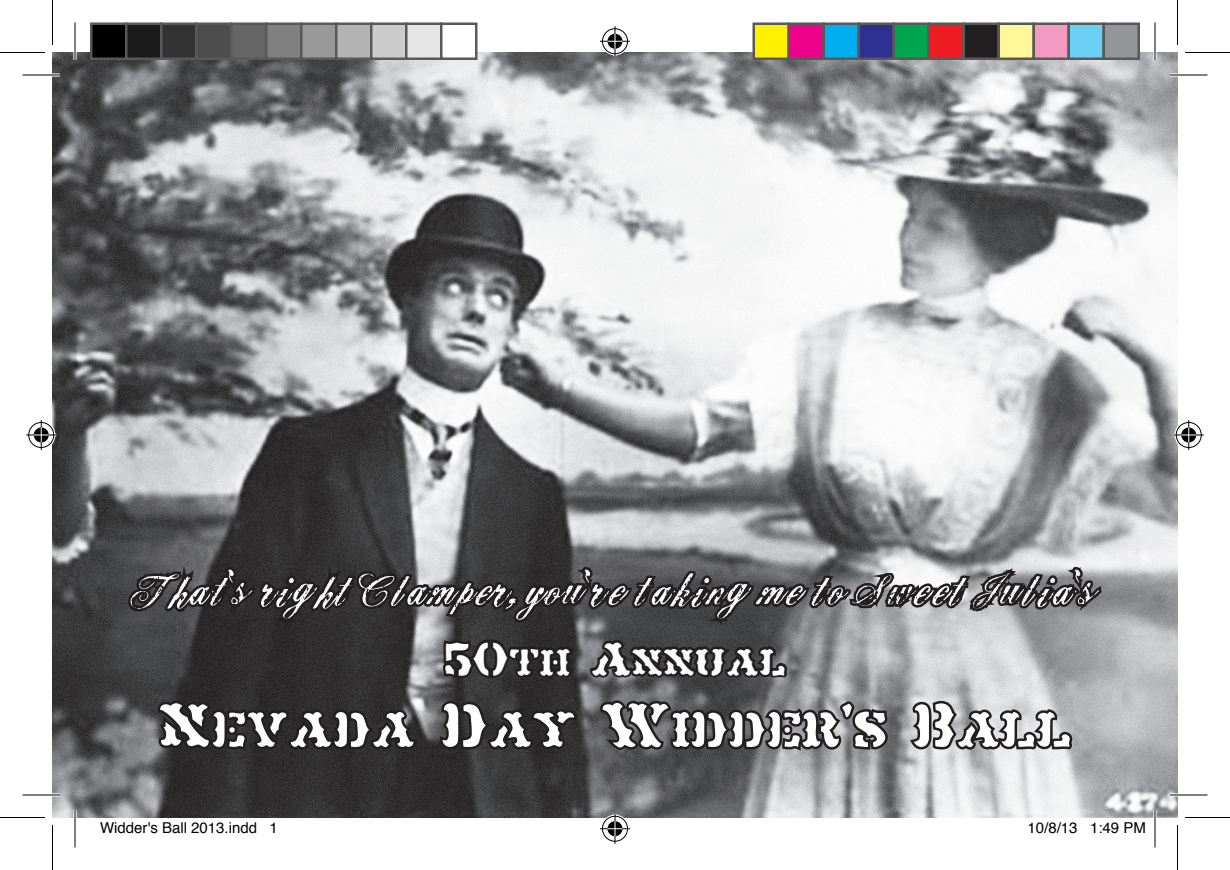
<style>
.page{position:relative;width:1230px;height:870px;background:#fff}
.page>*{position:absolute;margin:0;border:0;box-sizing:border-box;transform-origin:0 0}
.t1{font:60px "Maverick BE";color:#fff}
.t2{font:45px "Maverick BE";color:#fff}
.t3{font:15px "Helvetica";color:#000}
</style>
<div class="page">
<img style="left:52px;top:52px;width:1126px;height:766px">
<svg style="left:125px;top:499px;width:980px;height:175px;background:#7e7f81"></svg>
<svg style="left:131px;top:570px;width:968px;height:50px;background:#686668"></svg>
<svg style="left:440px;top:637px;width:136px;height:45px;background:#2d2b2c"></svg>
<svg style="left:154px;top:600px;width:266px;height:155px;background:#343334"></svg>
<svg style="left:438px;top:698px;width:142px;height:56px;background:#2e2c2d"></svg>
<svg style="left:587px;top:600px;width:304px;height:155px;background:#5b5b5d"></svg>
<svg style="left:906px;top:698px;width:170px;height:56px;background:#8c8b8d"></svg>
<svg style="left:22px;top:73px;width:38px;height:4px"></svg>
<svg style="left:1170px;top:73px;width:38px;height:4px"></svg>
<svg style="left:22px;top:793px;width:38px;height:4px"></svg>
<svg style="left:1170px;top:793px;width:38px;height:4px"></svg>
<svg style="left:73px;top:22px;width:4px;height:38px"></svg>
<svg style="left:73px;top:810px;width:4px;height:38px"></svg>
<svg style="left:1153px;top:22px;width:4px;height:38px"></svg>
<svg style="left:1153px;top:810px;width:4px;height:38px"></svg>
<hr style="left:22px;top:75px;width:38px;height:1px;background:#000">
<hr style="left:1170px;top:75px;width:38px;height:1px;background:#000">
<hr style="left:22px;top:795px;width:38px;height:1px;background:#000">
<hr style="left:1170px;top:795px;width:38px;height:1px;background:#000">
<hr style="left:75px;top:22px;width:1px;height:38px;background:#000">
<hr style="left:75px;top:810px;width:1px;height:38px;background:#000">
<hr style="left:1155px;top:22px;width:1px;height:38px;background:#000">
<hr style="left:1155px;top:810px;width:1px;height:38px;background:#000">
<hr style="left:0;top:52px;width:45px;height:1px;background:#000">
<hr style="left:1185px;top:52px;width:45px;height:1px;background:#000">
<hr style="left:0;top:817px;width:45px;height:1px;background:#000">
<hr style="left:1185px;top:817px;width:45px;height:1px;background:#000">
<hr style="left:52px;top:0;width:1px;height:45px;background:#000">
<hr style="left:52px;top:825px;width:1px;height:45px;background:#000">
<hr style="left:1177px;top:0;width:1px;height:45px;background:#000">
<hr style="left:1177px;top:825px;width:1px;height:45px;background:#000">
<div style="left:601px;top:27px;width:28px;height:28px;border:3px solid #fff;border-radius:50%"></div>
<hr style="left:600px;top:40px;width:30px;height:3px;background:#fff">
<svg style="left:613px;top:26px;width:4px;height:30px"></svg>
<div style="left:606px;top:32px;width:18px;height:18px;border:3px solid #fff;border-radius:50%"></div>
<div style="left:602px;top:28px;width:26px;height:26px;border:1px solid #000;border-radius:50%"></div>
<hr style="left:600px;top:41px;width:30px;height:1px;background:#000">
<hr style="left:615px;top:26px;width:1px;height:30px;background:#000">
<svg style="left:608px;top:34px;width:14px;height:15px"></svg>
<div style="left:601px;top:815px;width:28px;height:28px;border:3px solid #fff;border-radius:50%"></div>
<hr style="left:600px;top:827px;width:30px;height:3px;background:#fff">
<svg style="left:613px;top:814px;width:4px;height:30px"></svg>
<div style="left:606px;top:820px;width:18px;height:18px;border:3px solid #fff;border-radius:50%"></div>
<div style="left:602px;top:816px;width:26px;height:26px;border:1px solid #000;border-radius:50%"></div>
<hr style="left:600px;top:828px;width:30px;height:1px;background:#000">
<hr style="left:615px;top:814px;width:1px;height:30px;background:#000">
<svg style="left:608px;top:821px;width:14px;height:15px"></svg>
<div style="left:27px;top:421px;width:28px;height:28px;border:3px solid #fff;border-radius:50%"></div>
<svg style="left:26px;top:433px;width:30px;height:4px"></svg>
<hr style="left:40px;top:420px;width:3px;height:30px;background:#fff">
<div style="left:32px;top:426px;width:18px;height:18px;border:3px solid #fff;border-radius:50%"></div>
<div style="left:28px;top:422px;width:26px;height:26px;border:1px solid #000;border-radius:50%"></div>
<hr style="left:26px;top:435px;width:30px;height:1px;background:#000">
<hr style="left:41px;top:420px;width:1px;height:30px;background:#000">
<svg style="left:34px;top:428px;width:15px;height:14px"></svg>
<div style="left:1175px;top:421px;width:28px;height:28px;border:3px solid #fff;border-radius:50%"></div>
<svg style="left:1174px;top:433px;width:30px;height:4px"></svg>
<hr style="left:1187px;top:420px;width:3px;height:30px;background:#fff">
<div style="left:1180px;top:426px;width:18px;height:18px;border:3px solid #fff;border-radius:50%"></div>
<div style="left:1176px;top:422px;width:26px;height:26px;border:1px solid #000;border-radius:50%"></div>
<hr style="left:1174px;top:435px;width:30px;height:1px;background:#000">
<hr style="left:1188px;top:420px;width:1px;height:30px;background:#000">
<svg style="left:1181px;top:428px;width:15px;height:14px"></svg>
<div style="left:91px;top:24px;width:35px;height:35px;background:#000"></div>
<div style="left:90px;top:22px;width:38px;height:38px;border:2px solid #595959"></div>
<div style="left:126px;top:24px;width:35px;height:35px;background:#1a1a1a"></div>
<div style="left:125px;top:22px;width:37px;height:38px;border:2px solid #595959"></div>
<div style="left:161px;top:24px;width:35px;height:35px;background:#333"></div>
<div style="left:160px;top:22px;width:38px;height:38px;border:2px solid #595959"></div>
<div style="left:196px;top:24px;width:35px;height:35px;background:#4d4d4d"></div>
<div style="left:195px;top:22px;width:37px;height:38px;border:2px solid #595959"></div>
<div style="left:231px;top:24px;width:35px;height:35px;background:#666"></div>
<div style="left:230px;top:22px;width:38px;height:38px;border:2px solid #595959"></div>
<div style="left:266px;top:24px;width:35px;height:35px;background:#808080"></div>
<div style="left:265px;top:22px;width:37px;height:38px;border:2px solid #595959"></div>
<div style="left:301px;top:24px;width:35px;height:35px;background:#999"></div>
<div style="left:300px;top:22px;width:38px;height:38px;border:2px solid #595959"></div>
<div style="left:336px;top:24px;width:35px;height:35px;background:#b3b3b3"></div>
<div style="left:335px;top:22px;width:37px;height:38px;border:2px solid #595959"></div>
<div style="left:371px;top:24px;width:35px;height:35px;background:#ccc"></div>
<div style="left:370px;top:22px;width:38px;height:38px;border:2px solid #595959"></div>
<div style="left:406px;top:24px;width:35px;height:35px;background:#e6e6e6"></div>
<div style="left:405px;top:22px;width:37px;height:38px;border:2px solid #595959"></div>
<div style="left:441px;top:24px;width:35px;height:35px;background:#fff"></div>
<div style="left:440px;top:22px;width:38px;height:38px;border:2px solid #595959"></div>
<div style="left:754px;top:24px;width:35px;height:35px;background:#fff101"></div>
<div style="left:752px;top:22px;width:38px;height:38px;border:2px solid #595959"></div>
<div style="left:789px;top:24px;width:35px;height:35px;background:#ed028c"></div>
<div style="left:788px;top:22px;width:37px;height:38px;border:2px solid #595959"></div>
<div style="left:824px;top:24px;width:35px;height:35px;background:#00aeef"></div>
<div style="left:822px;top:22px;width:38px;height:38px;border:2px solid #595959"></div>
<div style="left:859px;top:24px;width:35px;height:35px;background:#2e3092"></div>
<div style="left:858px;top:22px;width:37px;height:38px;border:2px solid #595959"></div>
<div style="left:894px;top:24px;width:35px;height:35px;background:#00a54f"></div>
<div style="left:892px;top:22px;width:38px;height:38px;border:2px solid #595959"></div>
<div style="left:929px;top:24px;width:35px;height:35px;background:#ee1d23"></div>
<div style="left:928px;top:22px;width:37px;height:38px;border:2px solid #595959"></div>
<div style="left:964px;top:24px;width:35px;height:35px;background:#231f20"></div>
<div style="left:962px;top:22px;width:38px;height:38px;border:2px solid #595959"></div>
<div style="left:999px;top:24px;width:35px;height:35px;background:#fff79a"></div>
<div style="left:998px;top:22px;width:37px;height:38px;border:2px solid #595959"></div>
<div style="left:1034px;top:24px;width:35px;height:35px;background:#f499c2"></div>
<div style="left:1032px;top:22px;width:38px;height:38px;border:2px solid #595959"></div>
<div style="left:1069px;top:24px;width:35px;height:35px;background:#6bcff6"></div>
<div style="left:1068px;top:22px;width:37px;height:38px;border:2px solid #595959"></div>
<div style="left:1104px;top:24px;width:35px;height:35px;background:#939598"></div>
<div style="left:1102px;top:22px;width:38px;height:38px;border:2px solid #595959"></div>
<svg style="left:1090px;top:817px;width:56px;height:1px"></svg>
<h2 class="t2" style="left:444px;top:624px;width:343px">50th Annual</h2>
<h1 class="t1" style="left:159px;top:679px;width:914px">Nevada Day Widder’s Ball</h1>
<p class="t3" style="left:100px;top:816px;width:179px">Widder's Ball 2013.indd 1</p>
<p class="t3" style="left:1028px;top:816px;width:120px">10/8/13 1:49 PM</p>
</div>
